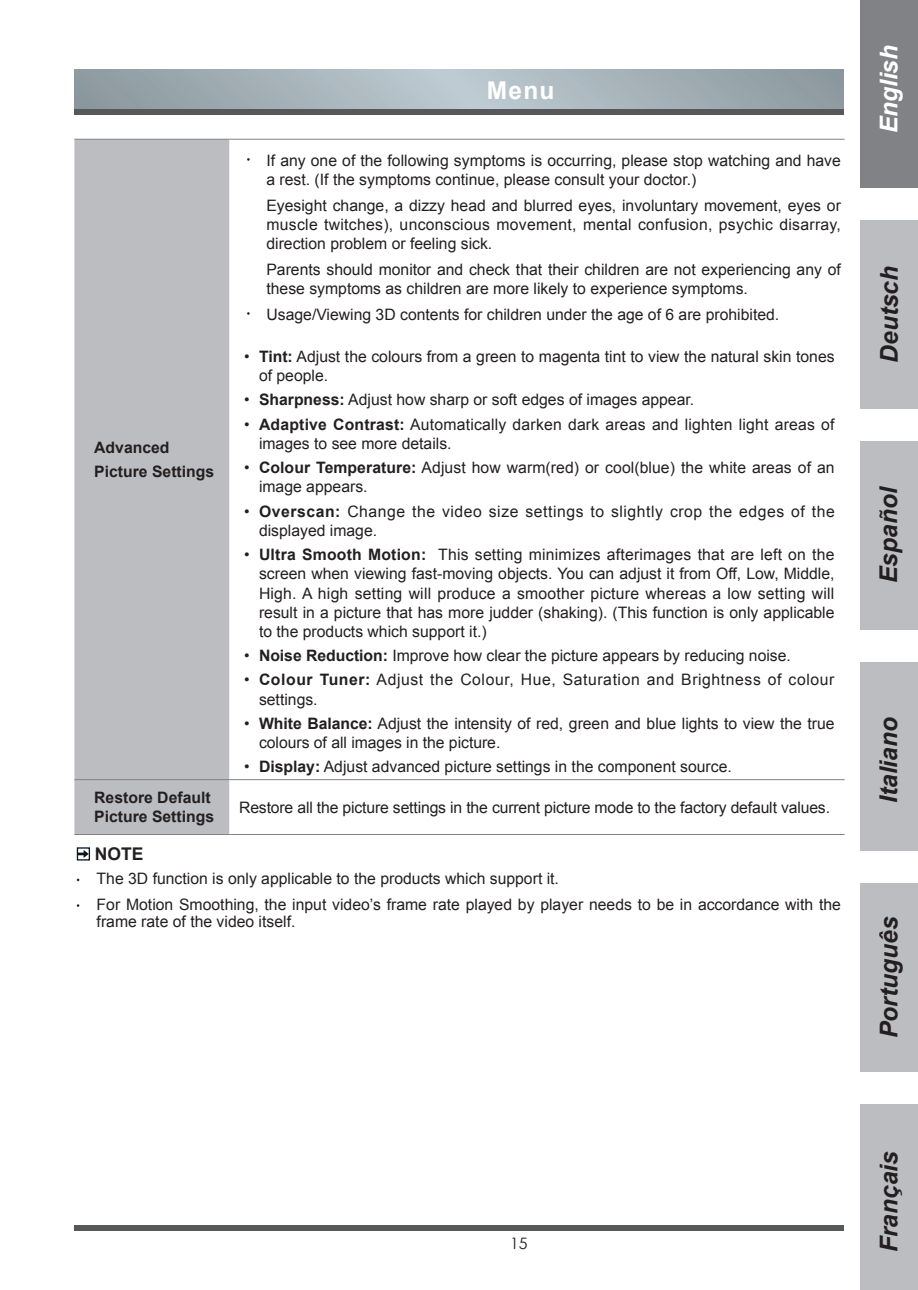
<style>
.page{position:relative;width:918px;height:1290px;background:#fff}
.page>*{position:absolute;margin:0;border:0;box-sizing:border-box;transform-origin:0 0}
.t1{font:italic 700 24.5px "Arial";color:#231f20}
.t2{font:italic 700 24.5px "Arial";color:#fff}
.t3{font:700 24.5px "Arial";color:#fff}
.t4{font:700 17.5px "Arial";color:#231f20}
.t5{font:15.75px/19.2px "Arial";color:#231f20}
.t6{font:15.75px/19.2px "Arial";letter-spacing:.035em;color:#231f20}
.t7{font:700 15.75px/24.2px "Arial";color:#231f20}
.t8{font:15.75px "Century Gothic";color:#231f20}
.s1{font-weight:700}
</style>
<div class="page">
<svg style="left:74px;top:69px;width:769px;height:40px;background:#a4b0b7"></svg>
<div style="left:74px;top:109px;width:769px;height:5px;background:#57585a"></div>
<div style="left:74px;top:1225px;width:769px;height:5px;background:#57585a"></div>
<div style="left:860px;top:0;width:58px;height:187px;background:#808285"></div>
<div style="left:860px;top:220px;width:58px;height:188px;background:#bcbdc0"></div>
<div style="left:860px;top:441px;width:58px;height:188px;background:#bcbdc0"></div>
<div style="left:860px;top:662px;width:58px;height:188px;background:#bcbdc0"></div>
<div style="left:860px;top:883px;width:58px;height:188px;background:#bcbdc0"></div>
<div style="left:860px;top:1104px;width:58px;height:186px;background:#bcbdc0"></div>
<div style="left:74px;top:140px;width:155px;height:694px;background:#bcbdc0"></div>
<hr style="left:74px;top:139px;width:155px;height:1px;background:#808285">
<hr style="left:74px;top:779px;width:155px;height:1px;background:#808285">
<hr style="left:229px;top:139px;width:615px;height:1px;background:#808285">
<hr style="left:229px;top:779px;width:615px;height:1px;background:#808285">
<hr style="left:74px;top:834px;width:155px;height:1px;background:#808285">
<hr style="left:229px;top:834px;width:615px;height:1px;background:#808285">
<div style="left:77px;top:847px;width:13px;height:13px;border:1px solid #071822"></div>
<svg style="left:78px;top:850px;width:11px;height:8px"></svg>
<p class="t7" style="left:94px;top:436px;width:121px">Advanced<br>Picture Settings</p>
<h1 class="t3" style="left:487px;top:74px;width:69px">Menu</h1>
<p class="t5" style="left:266px;top:151px;width:576px">If any one of the following symptoms is occurring, please stop watching and have a rest. (If the symptoms continue, please consult your doctor.)</p>
<p class="t5" style="left:266px;top:196px;width:576px;text-align:justify">Eyesight change, a dizzy head and blurred eyes, involuntary movement, eyes or muscle twitches), unconscious movement, mental confusion, psychic disarray, direction problem or feeling sick.</p>
<p class="t5" style="left:266px;top:260px;width:576px">Parents should monitor and check that their children are not experiencing any of these symptoms as children are more likely to experience symptoms.</p>
<p class="t5" style="left:266px;top:305px;width:514px">Usage/Viewing 3D contents for children under the age of 6 are prohibited.</p>
<p class="t5" style="left:259px;top:347px;width:577px;text-indent:-15px">• <span class="s1">Tint:</span> Adjust the colours from a green to magenta tint to view the natural skin tones of people.</p>
<p class="t5" style="left:244px;top:390px;width:451px">• <span class="s1">Sharpness:</span> Adjust how sharp or soft edges of images appear.</p>
<p class="t5" style="left:259px;top:415px;width:577px;text-indent:-15px">• <span class="s1">Adaptive Contrast:</span> Automatically darken dark areas and lighten light areas of images to see more details.</p>
<p class="t5" style="left:259px;top:458px;width:577px;text-indent:-15px">• <span class="s1">Colour Temperature:</span> Adjust how warm(red) or cool(blue) the white areas of an image appears.</p>
<p class="t6" style="left:259px;top:501px;width:577px;text-indent:-15px">• <span class="s1">Overscan:</span> Change the video size settings to slightly crop the edges of the displayed image.</p>
<p class="t5" style="left:259px;top:545px;width:577px;text-align:justify;text-indent:-15px">• <span class="s1">Ultra Smooth Motion:</span> This setting minimizes afterimages that are left on the screen when viewing fast-moving objects. You can adjust it from Off, Low, Middle, High. A high setting will produce a smoother picture whereas a low setting will result in a picture that has more judder (shaking). (This function is only applicable to the products which support it.)</p>
<p class="t5" style="left:244px;top:646px;width:548px">• <span class="s1">Noise Reduction:</span> Improve how clear the picture appears by reducing noise.</p>
<p class="t6" style="left:259px;top:670px;width:577px;text-indent:-15px">• <span class="s1">Colour Tuner:</span> Adjust the Colour, Hue, Saturation and Brightness of colour settings.</p>
<p class="t5" style="left:259px;top:714px;width:577px;text-indent:-15px">• <span class="s1">White Balance:</span> Adjust the intensity of red, green and blue lights to view the true colours of all images in the picture.</p>
<p class="t5" style="left:244px;top:757px;width:489px">• <span class="s1">Display:</span> Adjust advanced picture settings in the component source.</p>
<p class="t7" style="left:94px;top:788px;width:121px;line-height:19.2px">Restore Default<br>Picture Settings</p>
<p class="t5" style="left:239px;top:798px;width:592px">Restore all the picture settings in the current picture mode to the factory default values.</p>
<p class="t4" style="left:95px;top:842px;width:50px">NOTE</p>
<p class="t5" style="left:97px;top:866px;width:746px;line-height:25.7px">The 3D function is only applicable to the products which support it.<br>For Motion Smoothing, the input video’s frame rate played by player needs to be in accordance with the</p>
<p class="t5" style="left:97px;top:912px;width:200px">frame rate of the video itself.</p>
<h1 class="t2" style="left:872px;top:133px;width:90px;rotate:-90deg">English</h1>
<h1 class="t1" style="left:873px;top:363px;width:98px;rotate:-90deg">Deutsch</h1>
<h1 class="t1" style="left:872px;top:583px;width:98px;rotate:-90deg">Español</h1>
<h1 class="t1" style="left:872px;top:803px;width:87px;rotate:-90deg">Italiano</h1>
<h1 class="t1" style="left:872px;top:1038px;width:123px;rotate:-90deg">Português</h1>
<p class="t8" style="left:510px;top:1232px;width:19px">15</p>
<h1 class="t1" style="left:872px;top:1252px;width:102px;rotate:-90deg">Français</h1>
</div>
